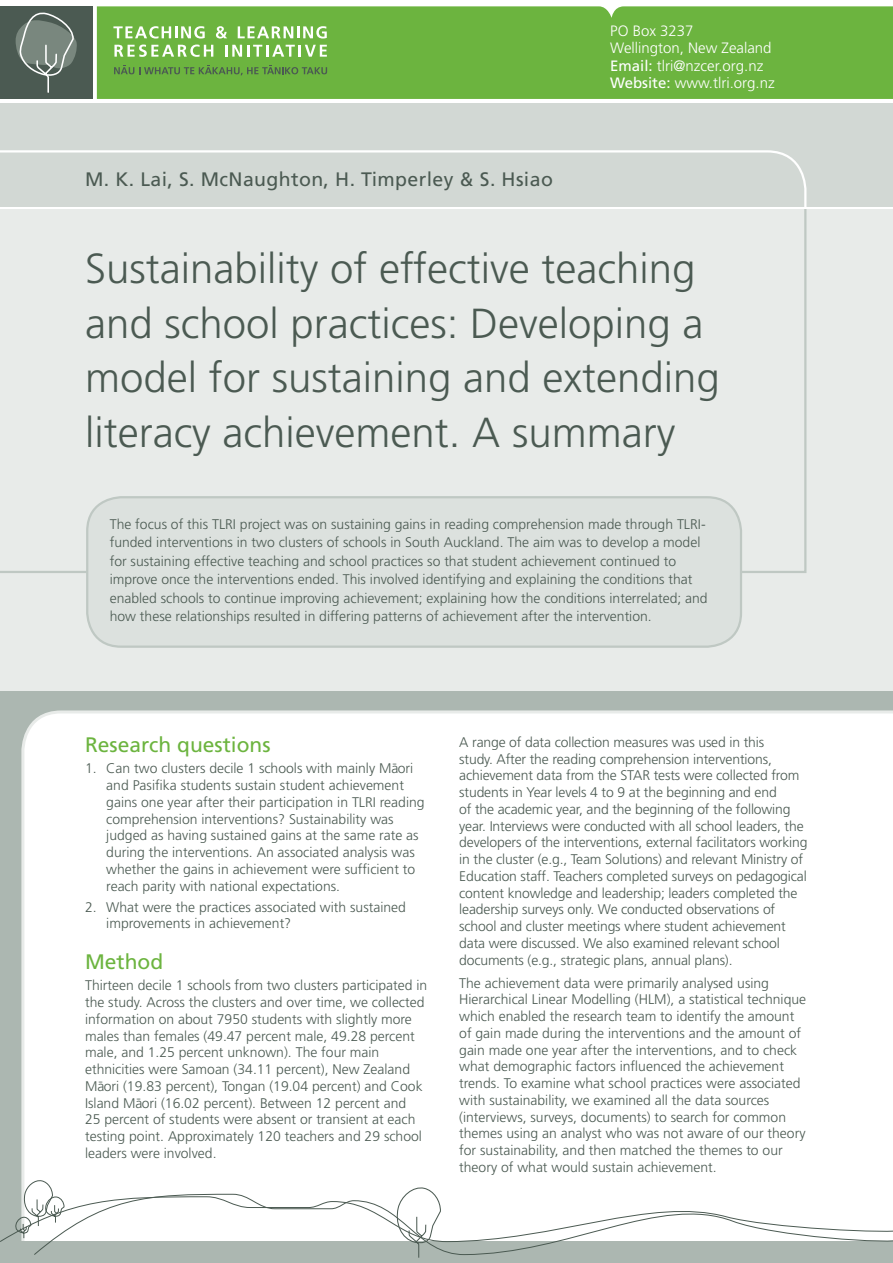
<style>
.page{position:relative;width:893px;height:1263px;background:#fff}
.page>*{position:absolute;margin:0;border:0;box-sizing:border-box;transform-origin:0 0}
.t1{font:300 42px/54.8px "Frutiger";color:#4b5a52}
.t2{font:21px "Frutiger";color:#6cb43f}
.t3{font:19.5px "Frutiger";letter-spacing:.02em;color:#4b5a52}
.t4{font:300 15px/17.2px "Frutiger";color:#fff}
.t5{font:300 13.95px/16.8px "Frutiger";color:#4b5a52}
.s1{font-weight:400}
</style>
<div class="page">
<div style="left:0;top:209px;width:893px;height:1039px;background:#e8ebe9"></div>
<div style="left:0;top:6px;width:92px;height:93px;background:#4b5a52"></div>
<svg style="left:16px;top:12px;width:61px;height:81px"></svg>
<div style="left:97px;top:6px;width:796px;height:93px;background:#6cb43f"></div>
<svg style="left:114px;top:45px;width:99px;height:12px"></svg>
<svg style="left:225px;top:45px;width:102px;height:12px"></svg>
<svg style="left:113px;top:26px;width:92px;height:13px"></svg>
<svg style="left:216px;top:26px;width:11px;height:13px"></svg>
<svg style="left:238px;top:26px;width:89px;height:13px"></svg>
<svg style="left:114px;top:66px;width:213px;height:9px;background:#619644"></svg>
<div style="left:87px;top:497px;width:654px;height:150px;background:#dce1de;border-radius:34px"></div>
<div style="left:86px;top:496px;width:656px;height:152px;border:2px solid #bfc8c3;border-radius:34px"></div>
<div style="left:0;top:103px;width:893px;height:104px;background:#d2d8d4"></div>
<svg style="left:0;top:150px;width:806px;height:57px"></svg>
<div style="left:0;top:692px;width:893px;height:571px;background:#acb7b1"></div>
<div style="left:21px;top:710px;width:872px;height:469px;background:#fff"></div>
<svg style="left:0;top:1179px;width:893px;height:79px"></svg>
<h3 class="t3" style="left:85px;top:168px;width:469px">M. K. Lai, S. McNaughton, H. Timperley &amp; S. Hsiao</h3>
<p class="t4" style="left:610px;top:22px;width:166px">PO Box 3237<br>Wellington, New Zealand<br><span class="s1">Email:</span> tlri@nzcer.org.nz<br><span class="s1">Website:</span> www.tlri.org.nz</p>
<h1 class="t1" style="left:85px;top:241px;width:636px">Sustainability of effective teaching and school practices: Developing a model for sustaining and extending literacy achievement. A summary</h1>
<p class="t5" style="left:110px;top:515px;width:599px;line-height:18.5px">The focus of this TLRI project was on sustaining gains in reading comprehension made through TLRI&shy;funded interventions in two clusters of schools in South Auckland. The aim was to develop a model for sustaining effective teaching and school practices so that student achievement continued to improve once the interventions ended. This involved identifying and explaining the conditions that enabled schools to continue improving achievement; explaining how the conditions interrelated; and how these relationships resulted in differing patterns of achievement after the intervention.</p>
<h2 class="t2" style="left:85px;top:733px;width:187px">Research questions</h2>
<p class="t5" style="left:106px;top:760px;width:320px;text-indent:-21px">1. Can two clusters decile 1 schools with mainly Ma¯ori and Pasifika students sustain student achievement gains one year after their participation in TLRI reading comprehension interventions? Sustainability was judged as having sustained gains at the same rate as during the interventions. An associated analysis was whether the gains in achievement were sufficient to reach parity with national expectations.</p>
<p class="t5" style="left:106px;top:898px;width:301px;text-indent:-21px">2. What were the practices associated with sustained improvements in achievement?</p>
<h2 class="t2" style="left:85px;top:950px;width:80px">Method</h2>
<p class="t5" style="left:85px;top:977px;width:344px">Thirteen decile 1 schools from two clusters participated in the study. Across the clusters and over time, we collected information on about 7950 students with slightly more males than females (49.47 percent male, 49.28 percent male, and 1.25 percent unknown). The four main ethnicities were Samoan (34.11 percent), New Zealand Ma¯ori (19.83 percent), Tongan (19.04 percent) and Cook Island Ma¯ori (16.02 percent). Between 12 percent and<br>25 percent of students were absent or transient at each testing point. Approximately 120 teachers and 29 school leaders were involved.</p>
<p class="t5" style="left:459px;top:734px;width:350px">A range of data collection measures was used in this<br>study. After the reading comprehension interventions, achievement data from the STAR tests were collected from students in Year levels 4 to 9 at the beginning and end<br>of the academic year, and the beginning of the following year. Interviews were conducted with all school leaders, the developers of the interventions, external facilitators working in the cluster (e.g., Team Solutions) and relevant Ministry of Education staff. Teachers completed surveys on pedagogical content knowledge and leadership; leaders completed the leadership surveys only. We conducted observations of school and cluster meetings where student achievement data were discussed. We also examined relevant school documents (e.g., strategic plans, annual plans).</p>
<p class="t5" style="left:459px;top:974px;width:348px">The achievement data were primarily analysed using Hierarchical Linear Modelling (HLM), a statistical technique which enabled the research team to identify the amount of gain made during the interventions and the amount of gain made one year after the interventions, and to check what demographic factors influenced the achievement trends. To examine what school practices were associated with sustainability, we examined all the data sources (interviews, surveys, documents) to search for common themes using an analyst who was not aware of our theory for sustainability, and then matched the themes to our theory of what would sustain achievement.</p>
</div>
